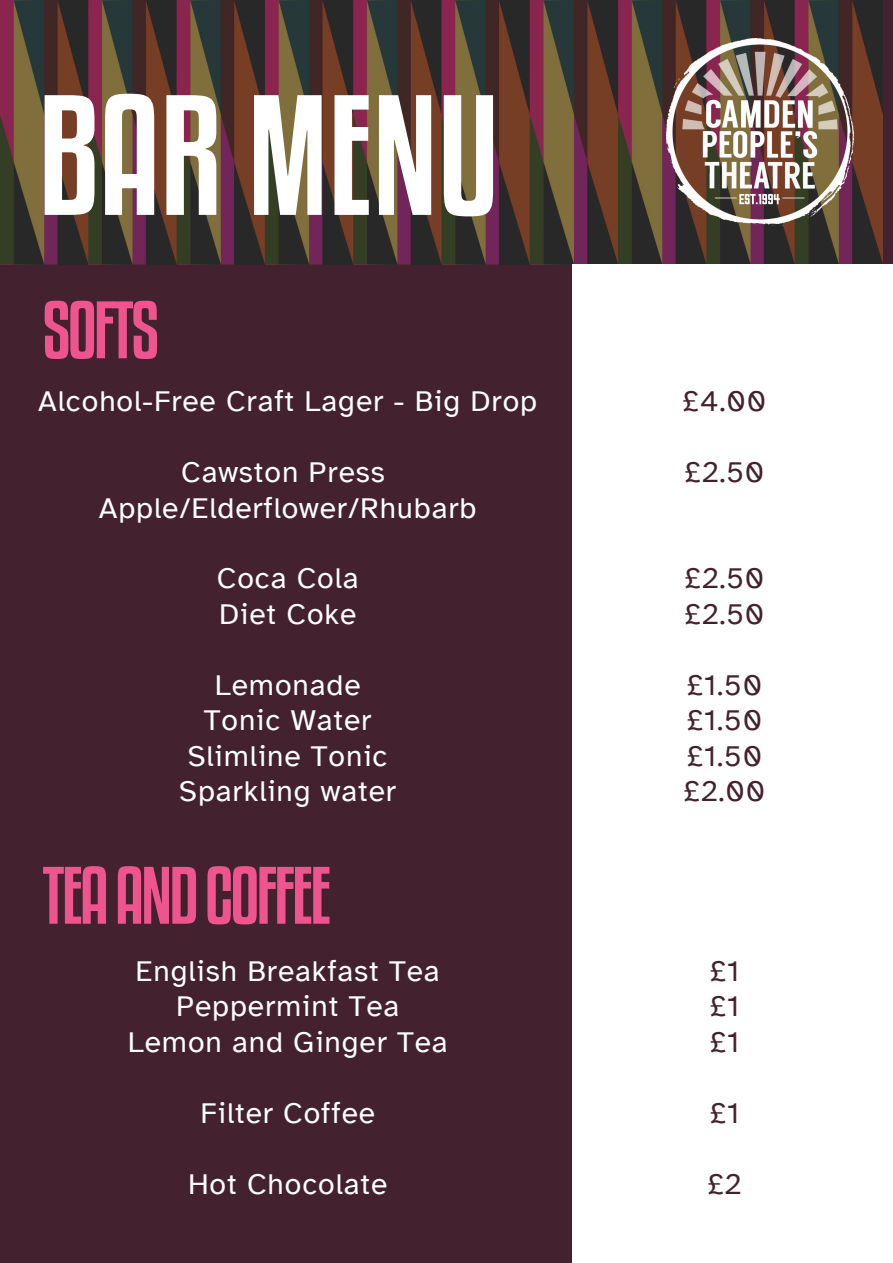
<style>
.page{position:relative;width:893px;height:1263px;background:#43212f}
.page>*{position:absolute;margin:0;border:0;box-sizing:border-box;transform-origin:0 0}
.t1{font:151.5px "Kenyan Coffee Rg";color:#fff}
.t2{font:72px "Kenyan Coffee Rg";letter-spacing:-.04em;color:#ee558e}
.t3{font:30px/35.4px "Atkinson Hyperlegible";letter-spacing:.03em;color:#fff;text-align:center}
.t4{font:30px/35.4px "Atkinson Hyperlegible";letter-spacing:.03em;color:#43212f;text-align:justify}
</style>
<div class="page">
<img style="left:0;top:0;width:883px;height:264px">
<div style="left:572px;top:264px;width:321px;height:999px;background:#fff"></div>
<img style="left:666px;top:39px;width:187px;height:187px">
<h1 class="t1" style="left:38px;top:64px;width:462px">BAR MENU</h1>
<h2 class="t2" style="left:42px;top:287px;width:119px">SOFTS</h2>
<p class="t3" style="left:38px;top:384px;width:500px">Alcohol-Free Craft Lager - Big Drop</p>
<p class="t3" style="left:99px;top:454px;width:379px">Cawston Press<br>Apple/Elderflower/Rhubarb</p>
<p class="t3" style="left:217px;top:561px;width:143px;text-align:left">Coca Cola<br>Diet Coke</p>
<p class="t3" style="left:179px;top:667px;width:218px">Lemonade<br>Tonic Water<br>Slimline Tonic<br>Sparkling water</p>
<h2 class="t2" style="left:42px;top:852px;width:290px">TEAANDCOFFEE</h2>
<p class="t3" style="left:128px;top:953px;width:321px">English Breakfast Tea<br>Peppermint Tea<br>Lemon and Ginger Tea</p>
<p class="t3" style="left:200px;top:1095px;width:176px">Filter Coffee</p>
<p class="t3" style="left:188px;top:1166px;width:201px">Hot Chocolate</p>
<p class="t4" style="left:681px;top:384px;width:86px">£4.00</p>
<p class="t4" style="left:683px;top:454px;width:82px">£2.50</p>
<p class="t4" style="left:683px;top:561px;width:82px">£2.50 £2.50</p>
<p class="t4" style="left:682px;top:667px;width:84px">£1.50 £1.50 £1.50 £2.00</p>
<p class="t4" style="left:708px;top:953px;width:32px">£1 £1 £1</p>
<p class="t4" style="left:708px;top:1095px;width:32px">£1</p>
<p class="t4" style="left:706px;top:1166px;width:36px">£2</p>
</div>
